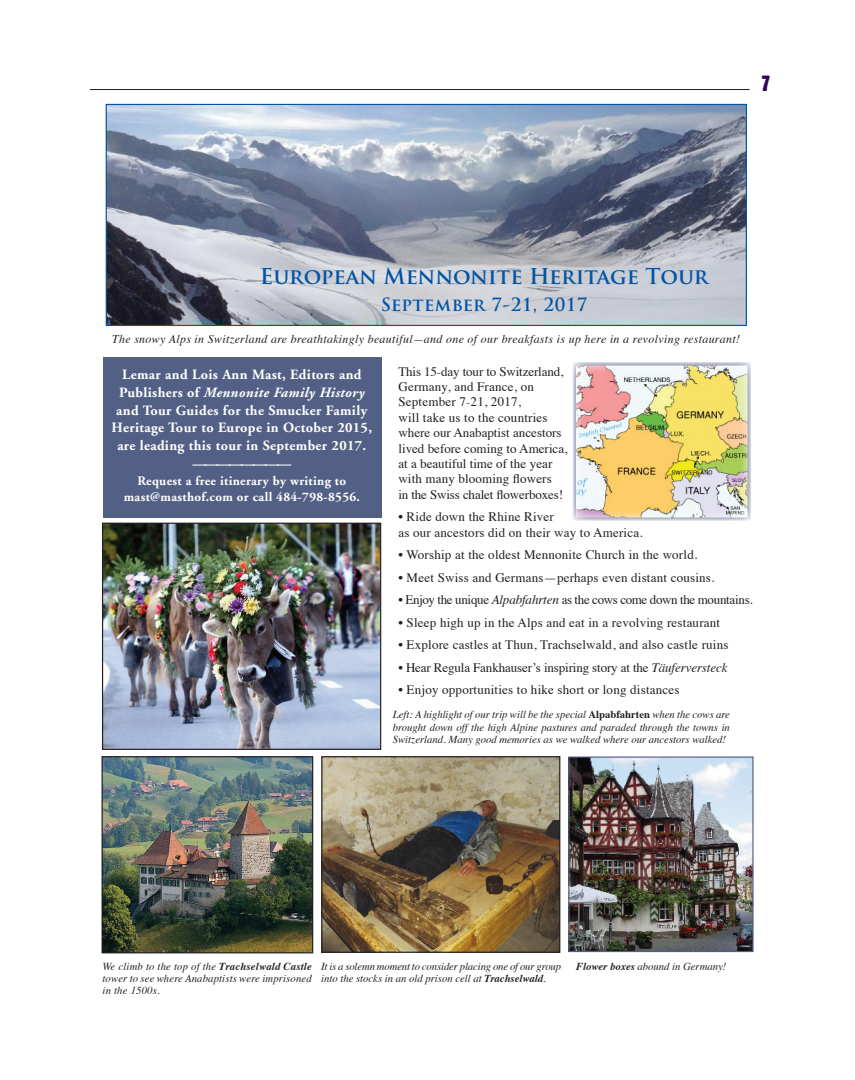
<style>
.page{position:relative;width:855px;height:1080px;background:#fff}
.page>*{position:absolute;margin:0;border:0;box-sizing:border-box;transform-origin:0 0}
.t1{font:700 21.38px "Trajan Pro";color:#0154a6}
.t2{font:21.25px "Gothic 821 Condensed BT";color:#330256}
.t3{font:700 17.75px "Trajan Pro";letter-spacing:.025em;color:#0154a6}
.t4{font:700 14.25px/17.8px "Adobe Garamond";letter-spacing:.025em;color:#fff;text-align:center}
.t5{font:13px/15.4px "Times";letter-spacing:.015em;color:#231f20}
.t6{font:700 13px/16.6px "Adobe Garamond";letter-spacing:.025em;color:#fff;text-align:center}
.t7{font:13px "Times";letter-spacing:-.03em;color:#231f20}
.t8{font:13px "Times";letter-spacing:-.01em;color:#231f20}
.t9{font:italic 11.88px "Times";letter-spacing:.03em;color:#231f20}
.t10{font:italic 10.62px/12.5px "Times";color:#231f20;text-align:justify}
.s1{font-style:italic}
.s2{font-weight:700;font-style:normal}
.s3{font-weight:700}
</style>
<div class="page">
<hr style="left:90px;top:89px;width:660px;height:1px;background:#231f20">
<img style="left:104px;top:525px;width:275px;height:223px">
<div style="left:102px;top:523px;width:279px;height:227px;border:1px solid #231f20"></div>
<img style="left:104px;top:758px;width:207px;height:193px">
<div style="left:102px;top:756px;width:211px;height:197px;border:1px solid #231f20"></div>
<img style="left:323px;top:758px;width:235px;height:193px">
<div style="left:321px;top:756px;width:239px;height:197px;border:1px solid #231f20"></div>
<img style="left:108px;top:106px;width:637px;height:218px">
<div style="left:106px;top:104px;width:641px;height:222px;border:1px solid #0154a6"></div>
<img style="left:577px;top:367px;width:169px;height:149px">
<div style="left:103px;top:357px;width:279px;height:160px;background:#536085"></div>
<img style="left:570px;top:759px;width:182px;height:191px">
<div style="left:568px;top:757px;width:186px;height:195px;border:1px solid #536085"></div>
<h2 class="t2" style="left:761px;top:71px;width:11px">7</h2>
<h1 class="t1" style="left:260px;top:263px;width:450px">European Mennonite Heritage Tour</h1>
<h3 class="t3" style="left:381px;top:294px;width:208px">September 7-21, 2017</h3>
<p class="t9" style="left:112px;top:329px;width:629px">The snowy Alps in Switzerland are breathtakingly beautiful—and one of our breakfasts is up here in a revolving restaurant!</p>
<p class="t5" style="left:398px;top:362px;width:171px">This 15-day tour to Switzerland,<br>Germany, and France, on<br>September 7-21, 2017,<br>will take us to the countries where our Anabaptist ancestors lived before coming to America, at a beautiful time of the year with many blooming flowers<br>in the Swiss chalet flowerboxes!</p>
<p class="t5" style="left:398px;top:508px;width:246px">• Ride down the Rhine River<br>as our ancestors did on their way to America.</p>
<p class="t5" style="left:398px;top:546px;width:300px">• Worship at the oldest Mennonite Church in the world.</p>
<p class="t5" style="left:398px;top:569px;width:318px">• Meet Swiss and Germans—perhaps even distant cousins.</p>
<p class="t7" style="left:398px;top:588px;width:356px">• Enjoy the unique <span class="s1">Alpabfahrten</span> as the cows come down the mountains.</p>
<p class="t5" style="left:398px;top:614px;width:323px">• Sleep high up in the Alps and eat in a revolving restaurant</p>
<p class="t5" style="left:398px;top:636px;width:332px">• Explore castles at Thun, Trachselwald, and also castle ruins</p>
<p class="t8" style="left:398px;top:655px;width:331px">• Hear Regula Fankhauser’s inspiring story at the <span class="s1">Täuferversteck</span></p>
<p class="t5" style="left:398px;top:681px;width:283px"><span class="s1">•</span> Enjoy opportunities to hike short or long distances</p>
<p class="t4" style="left:112px;top:366px;width:262px">Lemar and Lois Ann Mast, Editors and Publishers of <span class="s1">Mennonite Family History </span>and Tour Guides for the Smucker Family Heritage Tour to Europe in October 2015, are leading this tour in September 2017. ————————</p>
<p class="t6" style="left:124px;top:472px;width:238px">Request a free itinerary by writing to mast@masthof.com or call 484-798-8556.</p>
<p class="t10" style="left:393px;top:708px;width:339px">Left: A highlight of our trip will be the special <span class="s2">Alpabfahrten</span> when the cows are brought down off the high Alpine pastures and paraded through the towns in Switzerland. Many good memories as we walked where our ancestors walked!</p>
<p class="t10" style="left:103px;top:959px;width:211px">We climb to the top of the <span class="s3">Trachselwald Castle </span>tower to see where Anabaptists were imprisoned in the 1500s.</p>
<p class="t10" style="left:321px;top:959px;width:241px">It is a solemn moment to consider placing one of our group</p>
<p class="t10" style="left:576px;top:959px;width:152px"><span class="s3">Flower boxes</span> abound in Germany!</p>
<p class="t10" style="left:321px;top:972px;width:226px">into the stocks in an old prison cell at <span class="s3">Trachselwald</span>.</p>
</div>
